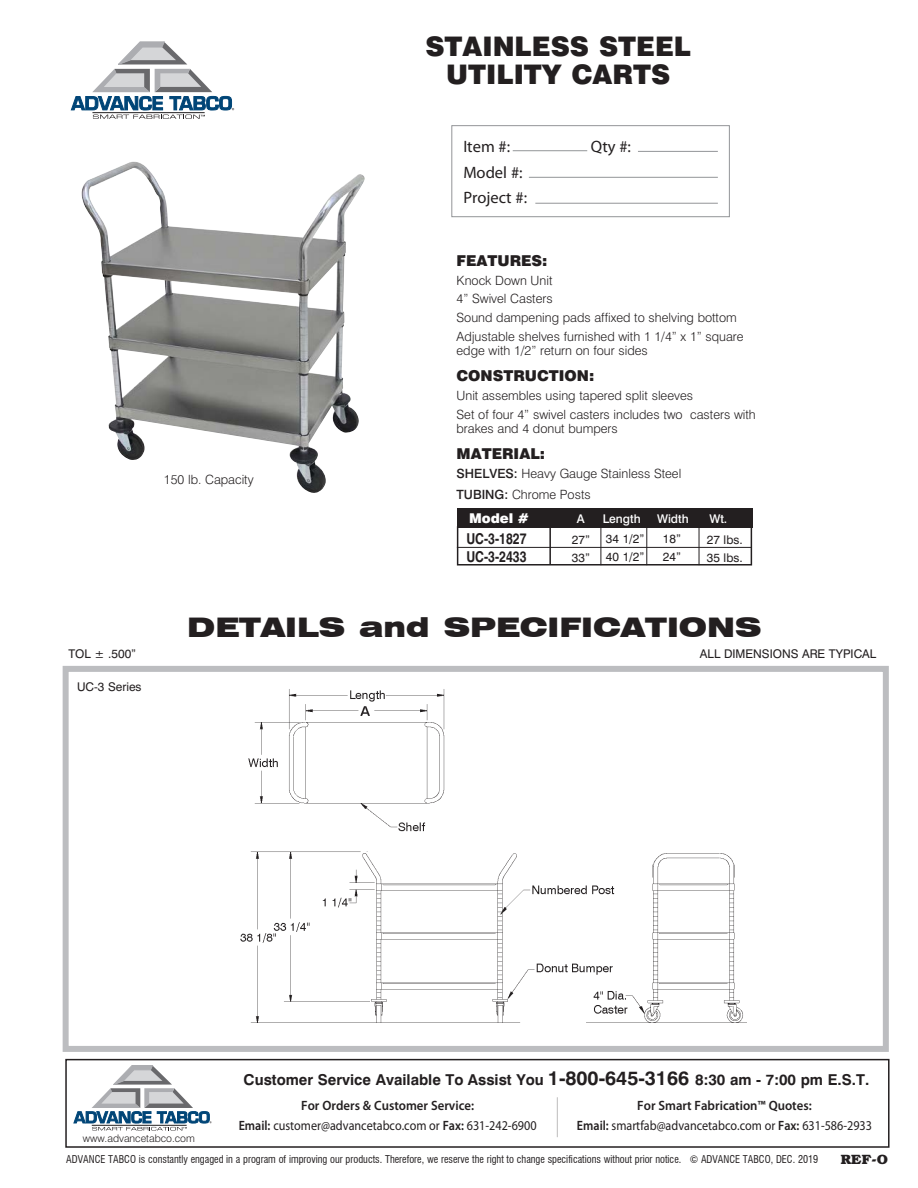
<style>
.page{position:relative;width:918px;height:1188px;background:#fff}
.page>*{position:absolute;margin:0;border:0;box-sizing:border-box;transform-origin:0 0}
.t1{font:900 27px/28.5px "Swiss 721 BT";color:#231f20;text-align:center}
.t2{font:900 expanded 27px "Swiss 721 BT";color:#231f20}
.t3{font:16.5px/25.5px "Myriad Pro";color:#231f20}
.t4{font:700 15px "Swiss 721 BT";color:#231f20}
.t5{font:900 15px "Swiss 721 BT";color:#231f20}
.t6{font:700 condensed 15px/18px "Helvetica";color:#231f20}
.t7{font:13.5px/19.5px "Myriad Pro";color:#231f20;text-align:center;scale:.9 1}
.t8{font:900 13.5px "Swiss 721 BT";color:#fff}
.t9{font:700 13.5px "Bookman";color:#231f20}
.t10{font:300 12.75px/18.6px "Swiss 721 BT";color:#231f20}
.t11{font:12px/18px "Swiss 721 BT";color:#231f20}
.t12{font:500 12px "Swiss 721 BT";color:#fff}
.t13{font:condensed 10.5px "Swiss 721 BT";color:#231f20}
.t14{font:300 10.5px "Swiss 721 BT";color:#231f20}
.s1{font-weight:500}
.s2{font-size:19.5px}
.s3{font-weight:600}
</style>
<div class="page">
<img style="left:240px;top:689px;width:503px;height:333px">
<div style="left:63px;top:666px;width:826px;height:386px;border:6px solid #bcbdc0"></div>
<svg style="left:71px;top:42px;width:163px;height:77px"></svg>
<img style="left:82px;top:162px;width:277px;height:331px">
<div style="left:457px;top:526px;width:295px;height:40px;border:2px solid #231f20"></div>
<div style="left:457px;top:508px;width:295px;height:20px;background:#231f20"></div>
<hr style="left:457px;top:547px;width:295px;height:1px;background:#231f20">
<hr style="left:549px;top:516px;width:2px;height:49px;background:#231f20">
<hr style="left:601px;top:517px;width:1px;height:48px;background:#231f20">
<hr style="left:647px;top:518px;width:1px;height:47px;background:#231f20">
<hr style="left:699px;top:523px;width:1px;height:42px;background:#231f20">
<div style="left:451px;top:125px;width:279px;height:92px;background:#fff;border:1px solid #939598"></div>
<hr style="left:638px;top:151px;width:80px;height:1px;background:#939598">
<hr style="left:513px;top:150px;width:74px;height:1px;background:#939598">
<hr style="left:529px;top:177px;width:189px;height:1px;background:#939598">
<hr style="left:535px;top:203px;width:183px;height:1px;background:#939598">
<div style="left:65px;top:1059px;width:825px;height:89px;border:2px solid #231f20"></div>
<svg style="left:74px;top:1065px;width:138px;height:66px"></svg>
<hr style="left:557px;top:1097px;width:1px;height:40px;background:#231f20">
<h1 class="t1" style="left:425px;top:32px;width:267px">STAINLESS STEEL<br>UTILITY CARTS</h1>
<p class="t10" style="left:164px;top:470px;width:91px">150 lb. Capacity</p>
<p class="t3" style="left:463px;top:134px;width:48px">Item #:</p>
<p class="t3" style="left:591px;top:134px;width:42px">Qty #:</p>
<p class="t3" style="left:463px;top:159px;width:65px">Model #:<br>Project #:</p>
<p class="t5" style="left:457px;top:252px;width:93px">FEATURES:</p>
<p class="t10" style="left:457px;top:271px;width:289px">Knock Down Unit<br>4” Swivel Casters<br>Sound dampening pads affixed to shelving bottom Adjustable shelves furnished with 1 1/4” x 1” square</p>
<p class="t10" style="left:457px;top:341px;width:193px">edge with 1/2” return on four sides</p>
<p class="t5" style="left:457px;top:367px;width:139px">CONSTRUCTION:</p>
<p class="t10" style="left:457px;top:386px;width:301px">Unit assembles using tapered split sleeves<br>Set of four 4” swivel casters includes two casters with</p>
<p class="t10" style="left:457px;top:419px;width:163px">brakes and 4 donut bumpers</p>
<p class="t5" style="left:457px;top:445px;width:90px">MATERIAL:</p>
<p class="t10" style="left:457px;top:463px;width:226px;line-height:20.7px"><span class="s1">SHELVES:</span> Heavy Gauge Stainless Steel<br><span class="s1">TUBING:</span> Chrome Posts</p>
<p class="t8" style="left:469px;top:510px;width:61px">Model #</p>
<p class="t12" style="left:577px;top:511px;width:9px">A</p>
<p class="t12" style="left:603px;top:511px;width:40px">Length</p>
<p class="t12" style="left:657px;top:511px;width:33px">Width</p>
<p class="t12" style="left:709px;top:511px;width:19px">Wt.</p>
<p class="t11" style="left:572px;top:531px;width:20px">27”<br>33”</p>
<p class="t11" style="left:606px;top:530px;width:40px">34 1/2”<br>40 1/2”</p>
<p class="t11" style="left:707px;top:531px;width:37px">27 lbs.<br>35 lbs.</p>
<p class="t6" style="left:466px;top:529px;width:62px">UC-3-1827<br>UC-3-2433</p>
<p class="t11" style="left:663px;top:530px;width:20px">18”<br>24”</p>
<h1 class="t2" style="left:187px;top:611px;width:576px">DETAILS and SPECIFICATIONS</h1>
<p class="t11" style="left:68px;top:644px;width:69px">TOL ± .500”</p>
<p class="t11" style="left:700px;top:644px;width:178px">ALL DIMENSIONS ARE TYPICAL</p>
<p class="t11" style="left:77px;top:678px;width:66px">UC-3 Series</p>
<p class="t4" style="left:244px;top:1071px;width:627px">Customer Service Available To Assist You <span class="s2">1-800-645-3166</span> 8:30 am - 7:00 pm E.S.T.</p>
<p class="t7" style="left:239px;top:1096px;width:333px"><span class="s3">For Orders &amp; Customer Service:<br>Email:</span> customer@advancetabco.com or <span class="s3">Fax:</span> 631-242-6900</p>
<p class="t7" style="left:577px;top:1096px;width:329px"><span class="s3">For Smart Fabrication™ Quotes:<br>Email:</span> smartfab@advancetabco.com or <span class="s3">Fax:</span> 631-586-2933</p>
<p class="t13" style="left:66px;top:1153px;width:754px">ADVANCE TABCO is constantly engaged in a program of improving our products. Therefore, we reserve the right to change specifications without prior notice. © ADVANCE TABCO, DEC. 2019</p>
<p class="t9" style="left:841px;top:1151px;width:49px">REF-O</p>
<p class="t14" style="left:83px;top:1131px;width:114px">www.advancetabco.com</p>
</div>
